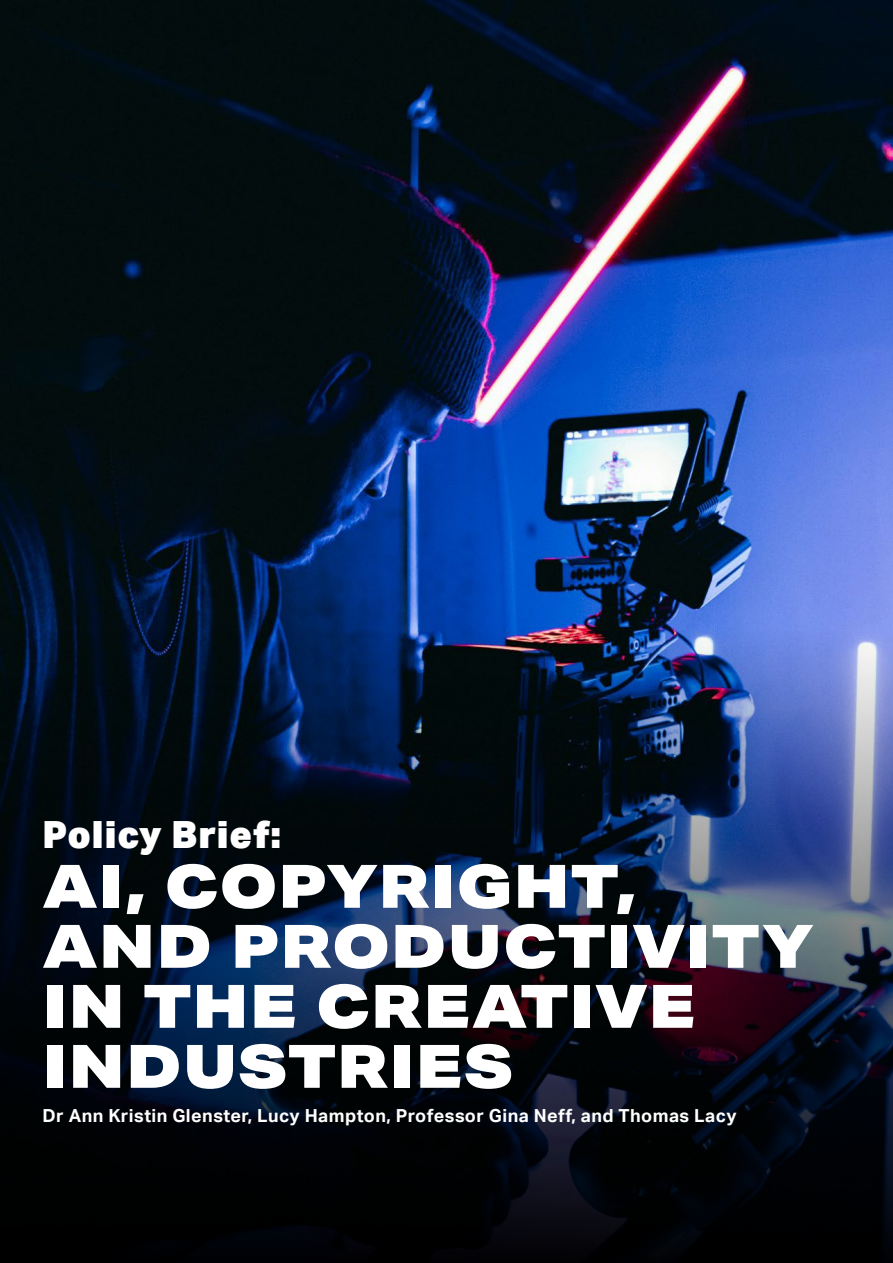
<style>
.page{position:relative;width:893px;height:1263px;background:#fff}
.page>*{position:absolute;margin:0;border:0;box-sizing:border-box;transform-origin:0 0}
.t1{font:900 60px/60px "Aktiv Grotesk Ex";letter-spacing:.025em;color:#fff}
.t2{font:900 37.5px "Aktiv Grotesk";letter-spacing:.025em;color:#fff}
.t3{font:700 18px "Aktiv Grotesk";letter-spacing:.025em;color:#fff}
</style>
<div class="page">
<img style="left:0;top:0;width:893px;height:631px">
<svg style="left:0;top:631px;width:893px;height:632px;background:#0e182a"></svg>
<h2 class="t2" style="left:43px;top:810px;width:240px">Policy Brief:</h2>
<h2 class="t1" style="left:43px;top:855px;width:773px">AI, COPYRIGHT,<br>AND PRODUCTIVITY<br>IN THE CREATIVE<br>INDUSTRIES</h2>
<h6 class="t3" style="left:43px;top:1105px;width:695px">Dr Ann Kristin Glenster, Lucy Hampton, Professor Gina Neff, and Thomas Lacy</h6>
</div>
